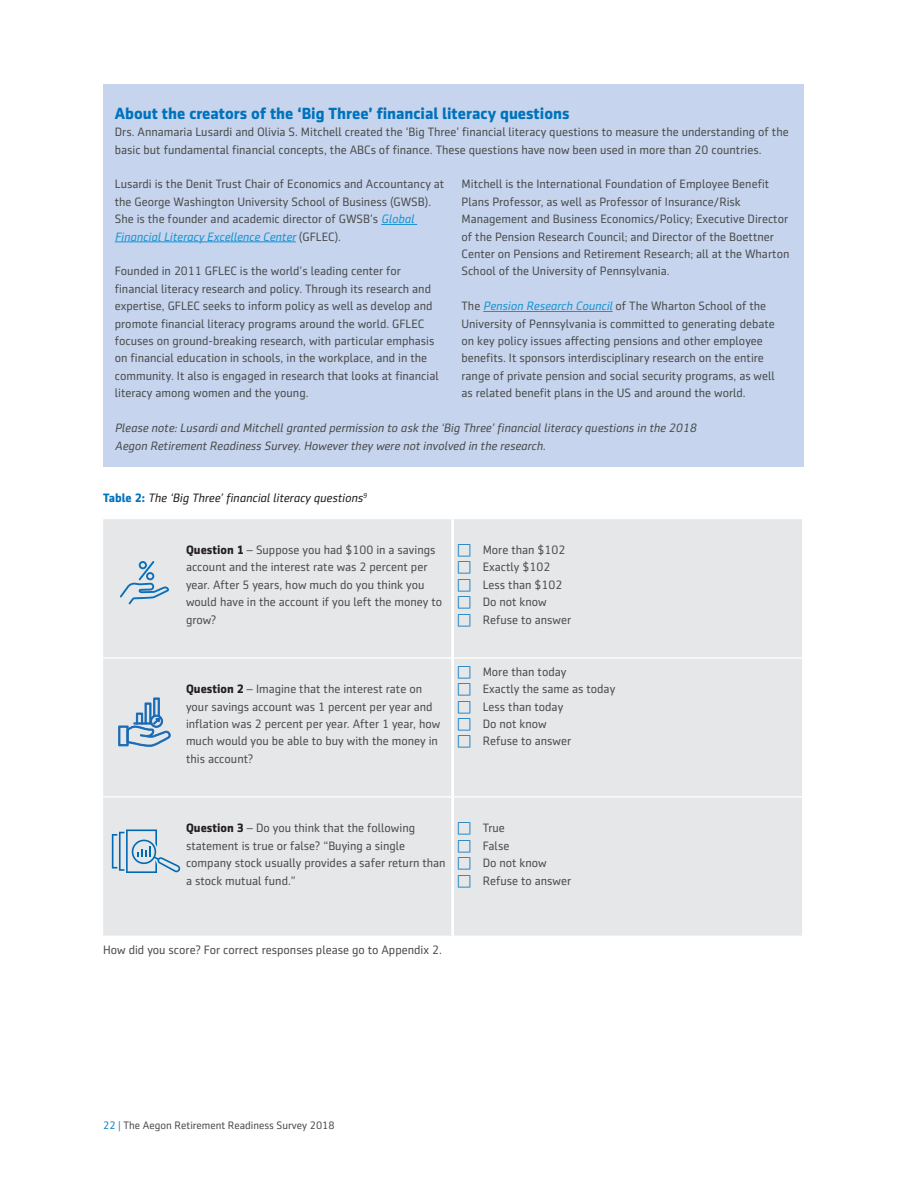
<style>
.page{position:relative;width:918px;height:1188px;background:#fff}
.page>*{position:absolute;margin:0;border:0;box-sizing:border-box;transform-origin:0 0}
.t1{font:700 16.35px "Sentico Sans DT";color:#0072bc}
.t2{font:12.3px/17.4px "Sentico Sans DT";color:#4b4c4d}
.t3{font:italic 12.3px/17.4px "Sentico Sans DT";color:#4b4c4d}
.t4{font:italic 12.3px "Sentico Sans DT";color:#231f20}
.t5{font:10.95px "Sentico Sans DT";color:#4b4c4d}
.s1{font-style:italic;color:#1893d2}
.s2{font-weight:700;font-style:normal;color:#0072bc}
.s3{font-weight:700;color:#231f20}
.s4{color:#0d7ec3}
</style>
<div class="page">
<div style="left:103px;top:84px;width:700px;height:99px;background:#c6d5ed"></div>
<div style="left:103px;top:159px;width:700px;height:308px;background:#c6d5ed"></div>
<hr style="left:381px;top:224px;width:36px;height:1px;background:#1893d2">
<hr style="left:115px;top:242px;width:181px;height:1px;background:#1893d2">
<hr style="left:483px;top:311px;width:130px;height:1px;background:#1893d2">
<div style="left:103px;top:519px;width:699px;height:417px;background:#e6e7e9"></div>
<hr style="left:103px;top:657px;width:348px;height:2px;background:#fff">
<hr style="left:454px;top:657px;width:348px;height:2px;background:#fff">
<hr style="left:103px;top:796px;width:348px;height:2px;background:#fff">
<hr style="left:454px;top:796px;width:348px;height:2px;background:#fff">
<hr style="left:451px;top:519px;width:3px;height:139px;background:#fff">
<hr style="left:451px;top:658px;width:3px;height:139px;background:#fff">
<hr style="left:451px;top:797px;width:3px;height:139px;background:#fff">
<svg style="left:120px;top:561px;width:49px;height:43px;background:#bfd1e0"></svg>
<svg style="left:118px;top:698px;width:53px;height:49px;background:#abc3da"></svg>
<svg style="left:112px;top:830px;width:68px;height:43px;background:#b7cdde"></svg>
<svg style="left:458px;top:544px;width:12px;height:82px"></svg>
<svg style="left:458px;top:666px;width:12px;height:82px"></svg>
<svg style="left:458px;top:823px;width:12px;height:64px"></svg>
<p class="t1" style="left:115px;top:104px;width:456px">About the creators of the ‘Big Three’ financial literacy questions</p>
<p class="t2" style="left:115px;top:123px;width:675px">Drs. Annamaria Lusardi and Olivia S. Mitchell created the ‘Big Three’ financial literacy questions to measure the understanding of the basic but fundamental financial concepts, the ABCs of finance. These questions have now been used in more than 20 countries.</p>
<p class="t2" style="left:115px;top:176px;width:331px">Lusardi is the Denit Trust Chair of Economics and Accountancy at the George Washington University School of Business (GWSB).<br>She is the founder and academic director of GWSB’s <span class="s1">Global Financial Literacy Excellence Center</span> (GFLEC).</p>
<p class="t2" style="left:115px;top:263px;width:325px">Founded in 2011 GFLEC is the world’s leading center for financial literacy research and policy. Through its research and expertise, GFLEC seeks to inform policy as well as develop and promote financial literacy programs around the world. GFLEC focuses on ground-breaking research, with particular emphasis on financial education in schools, in the workplace, and in the community. It also is engaged in research that looks at financial literacy among women and the young.</p>
<p class="t2" style="left:462px;top:176px;width:330px">Mitchell is the International Foundation of Employee Benefit Plans Professor, as well as Professor of Insurance/Risk Management and Business Economics/Policy; Executive Director of the Pension Research Council; and Director of the Boettner Center on Pensions and Retirement Research; all at the Wharton School of the University of Pennsylvania.</p>
<p class="t2" style="left:462px;top:297px;width:315px">The <span class="s1">Pension Research Council</span> of The Wharton School of the University of Pennsylvania is committed to generating debate on key policy issues affecting pensions and other employee benefits. It sponsors interdisciplinary research on the entire range of private pension and social security programs, as well as related benefit plans in the US and around the world.</p>
<p class="t3" style="left:115px;top:419px;width:583px">Please note: Lusardi and Mitchell granted permission to ask the ‘Big Three’ financial literacy questions in the 2018<br>Aegon Retirement Readiness Survey. However they were not involved in the research.</p>
<p class="t4" style="left:103px;top:491px;width:265px"><span class="s2">Table 2:</span> The ‘Big Three’ financial literacy questions<sup>9</sup></p>
<p class="t2" style="left:186px;top:541px;width:258px"><span class="s3">Question 1</span> – Suppose you had $100 in a savings account and the interest rate was 2 percent per year. After 5 years, how much do you think you would have in the account if you left the money to grow?</p>
<p class="t2" style="left:483px;top:541px;width:90px">More than $102<br>Exactly $102<br>Less than $102<br>Do not know<br>Refuse to answer</p>
<p class="t2" style="left:186px;top:680px;width:256px"><span class="s3">Question 2</span> – Imagine that the interest rate on your savings account was 1 percent per year and inflation was 2 percent per year. After 1 year, how much would you be able to buy with the money in this account?</p>
<p class="t2" style="left:483px;top:663px;width:134px">More than today<br>Exactly the same as today<br>Less than today<br>Do not know<br>Refuse to answer</p>
<p class="t2" style="left:186px;top:820px;width:261px"><span class="s3">Question 3</span> – Do you think that the following statement is true or false? “Buying a single company stock usually provides a safer return than a stock mutual fund.”</p>
<p class="t2" style="left:483px;top:820px;width:90px">True<br>False<br>Do not know<br>Refuse to answer</p>
<p class="t2" style="left:103px;top:942px;width:340px">How did you score? For correct responses please go to Appendix 2.</p>
<p class="t5" style="left:103px;top:1119px;width:233px"><span class="s4">22 |</span> The Aegon Retirement Readiness Survey 2018</p>
</div>
